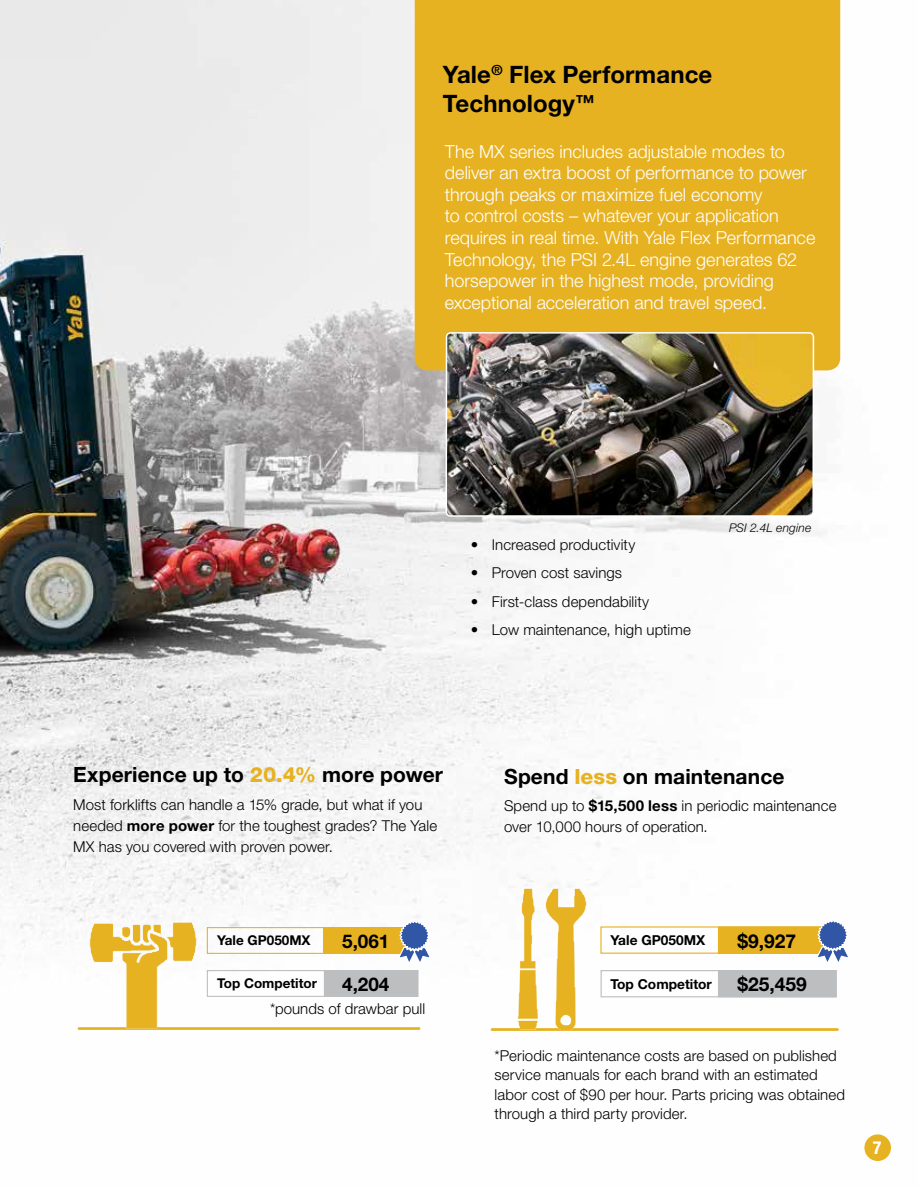
<style>
.page{position:relative;width:918px;height:1188px;background:#fff}
.page>*{position:absolute;margin:0;border:0;box-sizing:border-box;transform-origin:0 0}
.t1{font:700 24px/28.5px "Helvetica Neue LT Std";letter-spacing:.005em;color:#000}
.t2{font:700 21px "Helvetica Neue LT Std";letter-spacing:.005em;color:#000}
.t3{font:700 19.2px "Helvetica Neue LT Std";color:#000}
.t4{font:700 18.9px "Helvetica Neue LT Std";color:#000}
.t5{font:300 18px/21.6px "Helvetica Neue LT Std";color:#fff}
.t6{font:700 condensed 18px "Helvetica Neue LT Std";color:#fff}
.t7{font:300 15px/21px "Helvetica Neue LT Std";letter-spacing:.005em;color:#000}
.t8{font:700 13.65px "Helvetica Neue LT Std";color:#000}
.t9{font:700 13.5px "Helvetica Neue LT Std";color:#000}
.t10{font:italic 300 12px "Helvetica Neue LT Std";letter-spacing:.01em;color:#000}
.s1{font-size:19.5px}
.s2{font-weight:800;color:#e7b222}
.s3{font-weight:700}
</style>
<div class="page">
<img style="left:0;top:0;width:891px;height:1161px">
<div style="left:415px;top:0;width:425px;height:370px;background:#e7b222"></div>
<div style="left:864px;top:1134px;width:27px;height:27px;background:#e7b222;border-radius:50%"></div>
<img style="left:448px;top:335px;width:363px;height:179px">
<div style="left:445px;top:332px;width:369px;height:185px;border:2px solid #fff;border-radius:4px"></div>
<hr style="left:492px;top:1028px;width:346px;height:3px;background:#e7b222">
<div style="left:600px;top:926px;width:237px;height:28px;border:1px solid #e7b222"></div>
<div style="left:718px;top:927px;width:118px;height:26px;background:#e7b222"></div>
<div style="left:718px;top:927px;width:119px;height:27px;border:1px solid #e7b222"></div>
<div style="left:601px;top:970px;width:236px;height:27px;border:1px solid #bcbec0"></div>
<div style="left:718px;top:971px;width:118px;height:26px;background:#bcbec0"></div>
<div style="left:718px;top:970px;width:119px;height:27px;border:1px solid #bcbec0"></div>
<svg style="left:815px;top:919px;width:36px;height:47px"></svg>
<img style="left:474px;top:881px;width:157px;height:157px">
<hr style="left:79px;top:1027px;width:340px;height:3px;background:#e7b222">
<div style="left:207px;top:927px;width:211px;height:27px;border:1px solid #e7b222"></div>
<div style="left:324px;top:928px;width:94px;height:25px;background:#e7b222"></div>
<div style="left:323px;top:927px;width:95px;height:27px;border:1px solid #e7b222"></div>
<div style="left:207px;top:970px;width:211px;height:27px;border:1px solid #bcbec0"></div>
<div style="left:324px;top:971px;width:94px;height:25px;background:#bcbec0"></div>
<div style="left:324px;top:970px;width:94px;height:27px;border:1px solid #bcbec0"></div>
<svg style="left:396px;top:919px;width:37px;height:47px"></svg>
<img style="left:70px;top:903px;width:146px;height:145px">
<h1 class="t1" style="left:443px;top:60px;width:271px">Yale<sup>®</sup> Flex Performance<br>Technology<span class="s1">™</span></h1>
<p class="t5" style="left:445px;top:140px;width:372px">The MX series includes adjustable modes to deliver an extra boost of performance to power through peaks or maximize fuel economy<br>to control costs – whatever your application requires in real time. With Yale Flex Performance Technology, the PSI 2.4L engine generates 62 horsepower in the highest mode, providing exceptional acceleration and travel speed.</p>
<p class="t7" style="left:471px;top:533px;width:166px">• Increased productivity</p>
<p class="t7" style="left:471px;top:562px;width:153px">• Proven cost savings</p>
<p class="t7" style="left:471px;top:590px;width:180px">• First-class dependability</p>
<p class="t7" style="left:471px;top:619px;width:221px">• Low maintenance, high uptime</p>
<p class="t10" style="left:729px;top:521px;width:84px">PSI 2.4L engine</p>
<h2 class="t2" style="left:73px;top:761px;width:371px">Experience up to <span class="s2">20.4%</span> more power</h2>
<p class="t7" style="left:73px;top:794px;width:365px">Most forklifts can handle a 15% grade, but what if you needed <span class="s3">more power</span> for the toughest grades? The Yale<br>MX has you covered with proven power.</p>
<p class="t9" style="left:217px;top:932px;width:95px">Yale GP050MX</p>
<p class="t4" style="left:342px;top:930px;width:49px">5,061</p>
<p class="t9" style="left:217px;top:975px;width:101px">Top Competitor</p>
<p class="t4" style="left:342px;top:973px;width:49px">4,204</p>
<p class="t7" style="left:270px;top:998px;width:157px">*pounds of drawbar pull</p>
<h2 class="t2" style="left:504px;top:763px;width:282px">Spend <span class="s2">less</span> on maintenance</h2>
<p class="t7" style="left:504px;top:795px;width:334px">Spend up to <span class="s3">$15,500 less</span> in periodic maintenance over 10,000 hours of operation.</p>
<p class="t8" style="left:610px;top:932px;width:96px">Yale GP050MX</p>
<p class="t3" style="left:737px;top:929px;width:60px">$9,927</p>
<p class="t8" style="left:610px;top:976px;width:103px">Top Competitor</p>
<p class="t3" style="left:737px;top:973px;width:71px">$25,459</p>
<p class="t7" style="left:495px;top:1045px;width:352px;line-height:19.5px">*Periodic maintenance costs are based on published service manuals for each brand with an estimated labor cost of $90 per hour. Parts pricing was obtained through a third party provider.</p>
<p class="t6" style="left:873px;top:1137px;width:10px">7</p>
</div>
